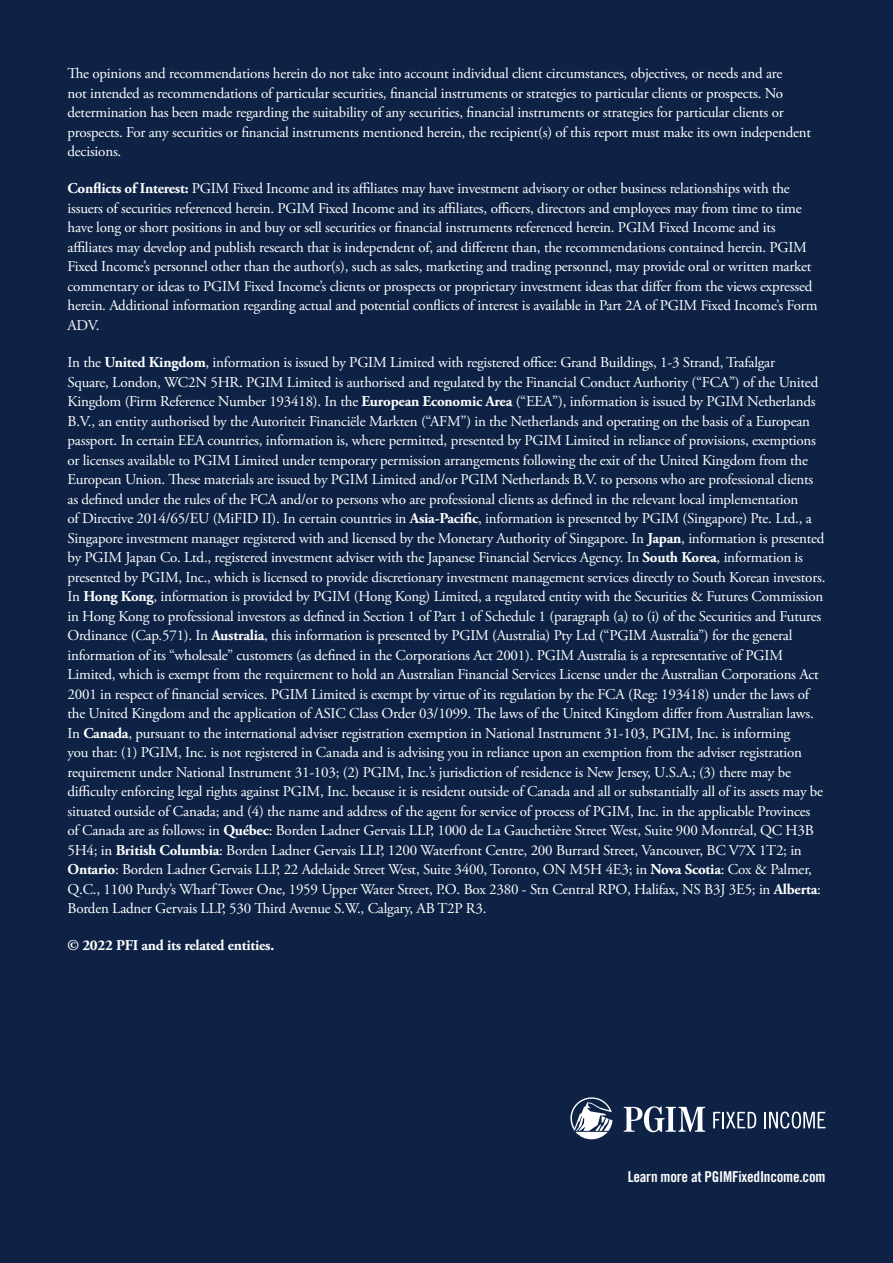
<style>
.page{position:relative;width:893px;height:1263px;background:#0d2245}
.page>*{position:absolute;margin:0;border:0;box-sizing:border-box;transform-origin:0 0}
.t1{font:15px/19.5px "Adobe Garamond Pro";letter-spacing:-.015em;color:#fff}
.t2{font:700 15px "Adobe Garamond Pro";letter-spacing:-.015em;color:#fff}
.t3{font:15px "Trade Gothic LT Std Bd Cn 20";letter-spacing:-.015em;color:#fff}
.s1{font-weight:700}
</style>
<div class="page">
<svg style="left:713px;top:1112px;width:43px;height:16px"></svg>
<svg style="left:764px;top:1111px;width:61px;height:17px"></svg>
<svg style="left:570px;top:1097px;width:42px;height:42px"></svg>
<svg style="left:624px;top:1106px;width:81px;height:26px"></svg>
<p class="t1" style="left:68px;top:64px;width:745px">The opinions and recommendations herein do not take into account individual client circumstances, objectives, or needs and are<br>not intended as recommendations of particular securities, financial instruments or strategies to particular clients or prospects. No determination has been made regarding the suitability of any securities, financial instruments or strategies for particular clients or prospects. For any securities or financial instruments mentioned herein, the recipient(s) of this report must make its own independent decisions.</p>
<p class="t1" style="left:68px;top:179px;width:751px"><span class="s1">Conflicts of Interest:</span> PGIM Fixed Income and its affiliates may have investment advisory or other business relationships with the issuers of securities referenced herein. PGIM Fixed Income and its affiliates, officers, directors and employees may from time to time have long or short positions in and buy or sell securities or financial instruments referenced herein. PGIM Fixed Income and its affiliates may develop and publish research that is independent of, and different than, the recommendations contained herein. PGIM Fixed Income’s personnel other than the author(s), such as sales, marketing and trading personnel, may provide oral or written market commentary or ideas to PGIM Fixed Income’s clients or prospects or proprietary investment ideas that differ from the views expressed herein. Additional information regarding actual and potential conflicts of interest is available in Part 2A of PGIM Fixed Income’s Form ADV.</p>
<p class="t1" style="left:68px;top:353px;width:759px">In the <span class="s1">United Kingdom</span>, information is issued by PGIM Limited with registered office: Grand Buildings, 1-3 Strand, Trafalgar<br>Square, London, WC2N 5HR. PGIM Limited is authorised and regulated by the Financial Conduct Authority (“FCA”) of the United Kingdom (Firm Reference Number 193418). In the <span class="s1">European Economic Area</span> (“EEA”), information is issued by PGIM Netherlands B.V., an entity authorised by the Autoriteit Financiële Markten (“AFM”) in the Netherlands and operating on the basis of a European passport. In certain EEA countries, information is, where permitted, presented by PGIM Limited in reliance of provisions, exemptions or licenses available to PGIM Limited under temporary permission arrangements following the exit of the United Kingdom from the European Union. These materials are issued by PGIM Limited and/or PGIM Netherlands B.V. to persons who are professional clients as defined under the rules of the FCA and/or to persons who are professional clients as defined in the relevant local implementation<br>of Directive 2014/65/EU (MiFID II). In certain countries in <span class="s1">Asia-Pacific</span>, information is presented by PGIM (Singapore) Pte. Ltd., a Singapore investment manager registered with and licensed by the Monetary Authority of Singapore. In <span class="s1">Japan</span>, information is presented by PGIM Japan Co. Ltd., registered investment adviser with the Japanese Financial Services Agency. In <span class="s1">South Korea</span>, information is presented by PGIM, Inc., which is licensed to provide discretionary investment management services directly to South Korean investors.<br>In <span class="s1">Hong Kong</span>, information is provided by PGIM (Hong Kong) Limited, a regulated entity with the Securities &amp; Futures Commission in Hong Kong to professional investors as defined in Section 1 of Part 1 of Schedule 1 (paragraph (a) to (i) of the Securities and Futures Ordinance (Cap.571). In <span class="s1">Australia</span>, this information is presented by PGIM (Australia) Pty Ltd (“PGIM Australia”) for the general information of its “wholesale” customers (as defined in the Corporations Act 2001). PGIM Australia is a representative of PGIM Limited, which is exempt from the requirement to hold an Australian Financial Services License under the Australian Corporations Act 2001 in respect of financial services. PGIM Limited is exempt by virtue of its regulation by the FCA (Reg: 193418) under the laws of the United Kingdom and the application of ASIC Class Order 03/1099. The laws of the United Kingdom differ from Australian laws.<br>In <span class="s1">Canada</span>, pursuant to the international adviser registration exemption in National Instrument 31-103, PGIM, Inc. is informing<br>you that: (1) PGIM, Inc. is not registered in Canada and is advising you in reliance upon an exemption from the adviser registration requirement under National Instrument 31-103; (2) PGIM, Inc.’s jurisdiction of residence is New Jersey, U.S.A.; (3) there may be difficulty enforcing legal rights against PGIM, Inc. because it is resident outside of Canada and all or substantially all of its assets may be situated outside of Canada; and (4) the name and address of the agent for service of process of PGIM, Inc. in the applicable Provinces of Canada are as follows: in <span class="s1">Québec</span>: Borden Ladner Gervais LLP, 1000 de La Gauchetière Street West, Suite 900 Montréal, QC H3B 5H4; in <span class="s1">British Columbia</span>: Borden Ladner Gervais LLP, 1200 Waterfront Centre, 200 Burrard Street, Vancouver, BC V7X 1T2; in <span class="s1">Ontario</span>: Borden Ladner Gervais LLP, 22 Adelaide Street West, Suite 3400, Toronto, ON M5H 4E3; in <span class="s1">Nova Scotia</span>: Cox &amp; Palmer, Q.C., 1100 Purdy’s Wharf Tower One, 1959 Upper Water Street, P.O. Box 2380 - Stn Central RPO, Halifax, NS B3J 3E5; in <span class="s1">Alberta</span>:<br>Borden Ladner Gervais LLP, 530 Third Avenue S.W., Calgary, AB T2P R3.</p>
<p class="t2" style="left:68px;top:937px;width:208px">© 2022 PFI and its related entities.</p>
<p class="t3" style="left:628px;top:1167px;width:199px">Learn more at PGIMFixedIncome.com</p>
</div>
